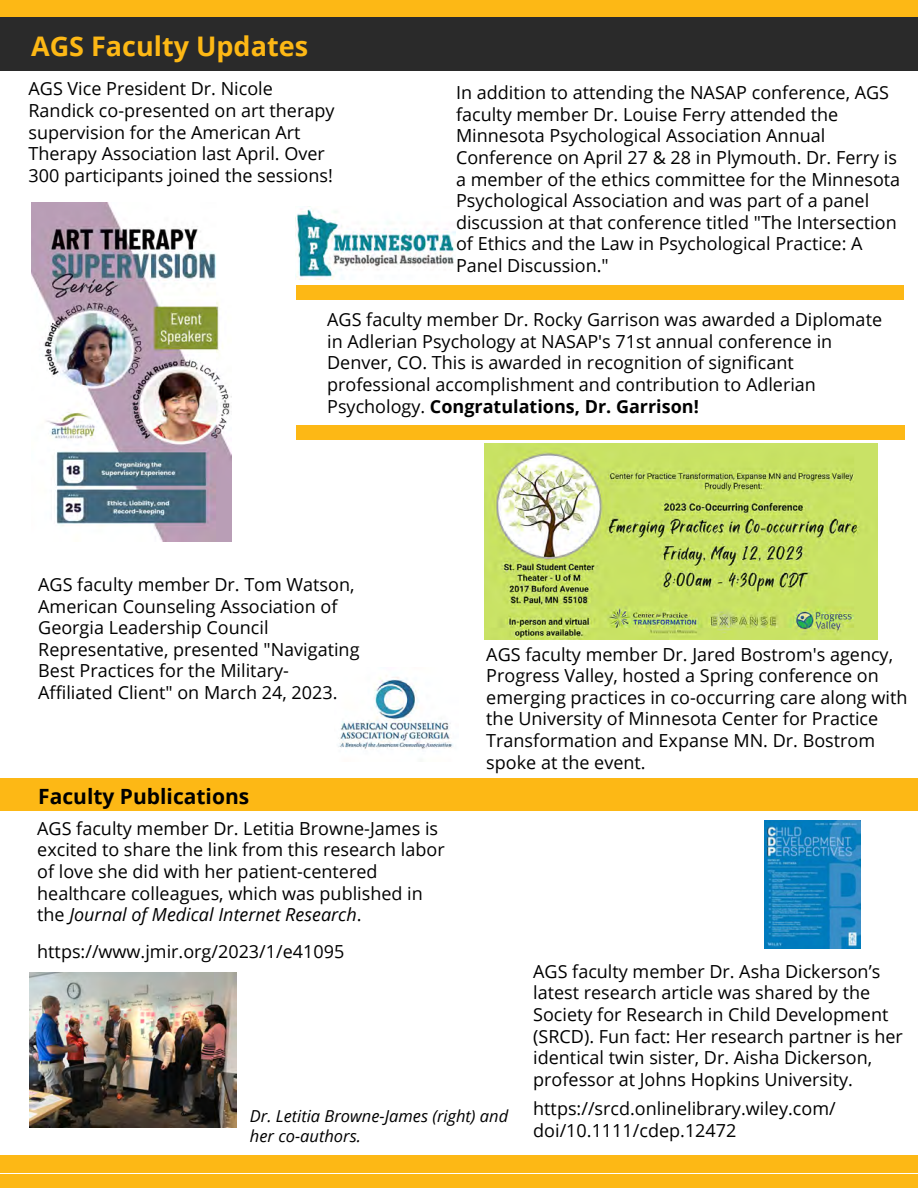
<style>
.page{position:relative;width:918px;height:1188px;background:#fff}
.page>*{position:absolute;margin:0;border:0;box-sizing:border-box;transform-origin:0 0}
.t1{font:700 27px "Open Sans";color:#fdb815}
.t2{font:700 21px "Open Sans";color:#000}
.t3{font:18px/21.6px "Open Sans";color:#000}
.t4{font:italic 16.5px/19.8px "Open Sans";color:#000}
.s1{font-style:inherit}
.s2{font-weight:700}
.s3{font-style:italic}
</style>
<div class="page">
<div style="left:0;top:0;width:918px;height:71px;background:#2a2a2a"></div>
<div style="left:0;top:0;width:918px;height:17px;background:#fdb815"></div>
<div style="left:0;top:1174px;width:918px;height:14px;background:#fdb815"></div>
<div style="left:1px;top:778px;width:916px;height:33px;background:#fdb815"></div>
<div style="left:1px;top:1156px;width:916px;height:17px;background:#fdb815"></div>
<img style="left:30px;top:972px;width:207px;height:155px">
<img style="left:764px;top:821px;width:97px;height:127px">
<img style="left:32px;top:202px;width:200px;height:340px">
<img style="left:485px;top:444px;width:392px;height:196px">
<img style="left:295px;top:206px;width:161px;height:74px">
<img style="left:338px;top:677px;width:116px;height:72px">
<div style="left:297px;top:425px;width:607px;height:14px;background:#fdb815"></div>
<div style="left:296px;top:285px;width:608px;height:15px;background:#fdb815"></div>
<h1 class="t1" style="left:31px;top:27px;width:279px">AGS <span class="s1">Faculty</span> Updates</h1>
<p class="t3" style="left:29px;top:78px;width:308px">AGS Vice President Dr. Nicole Randick co-presented on art therapy supervision for the American Art Therapy Association last April. Over 300 participants joined the sessions!</p>
<p class="t3" style="left:456px;top:81px;width:446px">In addition to attending the NASAP conference, AGS faculty member Dr. Louise Ferry attended the Minnesota Psychological Association Annual Conference on April 27 &amp; 28 in Plymouth. Dr. Ferry is a member of the ethics committee for the Minnesota Psychological Association and was part of a panel discussion at that conference titled "The Intersection of Ethics and the Law in Psychological Practice: A Panel Discussion."</p>
<p class="t3" style="left:327px;top:308px;width:556px">AGS faculty member Dr. Rocky Garrison was awarded a Diplomate in Adlerian Psychology at NASAP's 71st annual conference in Denver, CO. This is awarded in recognition of significant professional accomplishment and contribution to Adlerian Psychology. <span class="s2">Congratulations, Dr. Garrison!</span></p>
<p class="t3" style="left:38px;top:573px;width:323px">AGS faculty member Dr. Tom Watson, American Counseling Association of Georgia Leadership Council Representative, presented "Navigating Best Practices for the Military-Affiliated Client" on March 24, 2023.</p>
<p class="t2" style="left:38px;top:782px;width:213px">Faculty Publications</p>
<p class="t3" style="left:486px;top:643px;width:423px">AGS faculty member Dr. Jared Bostrom's agency, Progress Valley, hosted a Spring conference on emerging practices in co-occurring care along with the University of Minnesota Center for Practice Transformation and Expanse MN. Dr. Bostrom spoke at the event.</p>
<p class="t3" style="left:37px;top:817px;width:409px">AGS faculty member Dr. Letitia Browne-James is excited to share the link from this research labor of love she did with her patient-centered healthcare colleagues, which was published in the <span class="s3">Journal of Medical Internet Research</span>.</p>
<p class="t3" style="left:37px;top:940px;width:309px">https://www.jmir.org/2023/1/e41095</p>
<p class="t4" style="left:250px;top:1106px;width:260px">Dr. Letitia Browne-James (right) and her co-authors.</p>
<p class="t3" style="left:533px;top:960px;width:371px">AGS faculty member Dr. Asha Dickerson’s latest research article was shared by the Society for Research in Child Development (SRCD). Fun fact: Her research partner is her identical twin sister, Dr. Aisha Dickerson, professor at Johns Hopkins University.</p>
<p class="t3" style="left:533px;top:1097px;width:304px">https://srcd.onlinelibrary.wiley.com/ doi/10.1111/cdep.12472</p>
</div>
